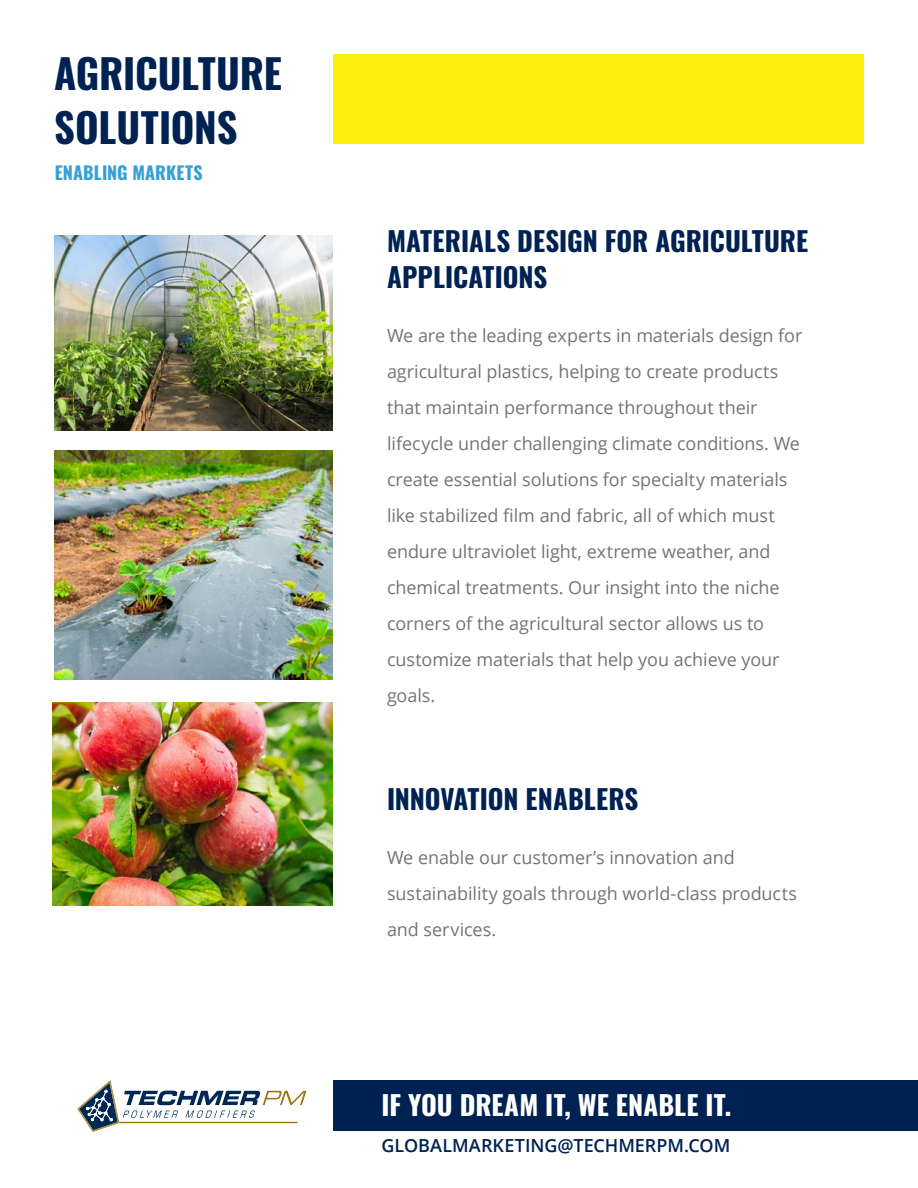
<style>
.page{position:relative;width:918px;height:1188px;background:#fff}
.page>*{position:absolute;margin:0;border:0;box-sizing:border-box;transform-origin:0 0}
.t1{font:700 40.5px/54px "Oswald";letter-spacing:-.01em;color:#002252}
.Body{font:700 27px/36px "Oswald";color:#002252}
.sub_head_paragraph_2{font:700 27px "Oswald";letter-spacing:.005em;color:#fff}
.Body-2{font:18px/36px "Open Sans";letter-spacing:-.005em;color:#70757a}
.t2{font:600 18px "Open Sans";color:#002252}
.small_body_1_paragra{font:700 18px "Oswald";letter-spacing:.01em;color:#369fd8}
</style>
<div class="page">
<img style="left:54px;top:450px;width:279px;height:229px">
<img style="left:53px;top:703px;width:280px;height:203px">
<div style="left:333px;top:54px;width:531px;height:90px;background:#fbef0c"></div>
<div style="left:333px;top:1080px;width:585px;height:51px;background:#002252"></div>
<svg style="left:77px;top:1080px;width:229px;height:52px"></svg>
<img style="left:54px;top:235px;width:279px;height:196px">
<p class="t1" style="left:54px;top:49px;width:229px">AGRICULTURE<br>SOLUTIONS</p>
<p class="small_body_1_paragra" style="left:55px;top:163px;width:150px">ENABLING MARKETS</p>
<p class="Body" style="left:387px;top:225px;width:423px">MATERIALS DESIGN FOR AGRICULTURE<br>APPLICATIONS</p>
<p class="Body-2" style="left:387px;top:317px;width:417px">We are the leading experts in materials design for agricultural plastics, helping to create products that maintain performance throughout their lifecycle under challenging climate conditions. We create essential solutions for specialty materials like stabilized film and fabric, all of which must endure ultraviolet light, extreme weather, and chemical treatments. Our insight into the niche corners of the agricultural sector allows us to customize materials that help you achieve your goals.</p>
<p class="Body" style="left:387px;top:783px;width:253px">INNOVATION ENABLERS</p>
<p class="Body-2" style="left:387px;top:839px;width:412px">We enable our customer’s innovation and sustainability goals through world-class products and services.</p>
<p class="sub_head_paragraph_2" style="left:382px;top:1091px;width:351px">IF YOU DREAM IT, WE ENABLE IT.</p>
<p class="t2" style="left:382px;top:1133px;width:350px">GLOBALMARKETING@TECHMERPM.COM</p>
</div>
